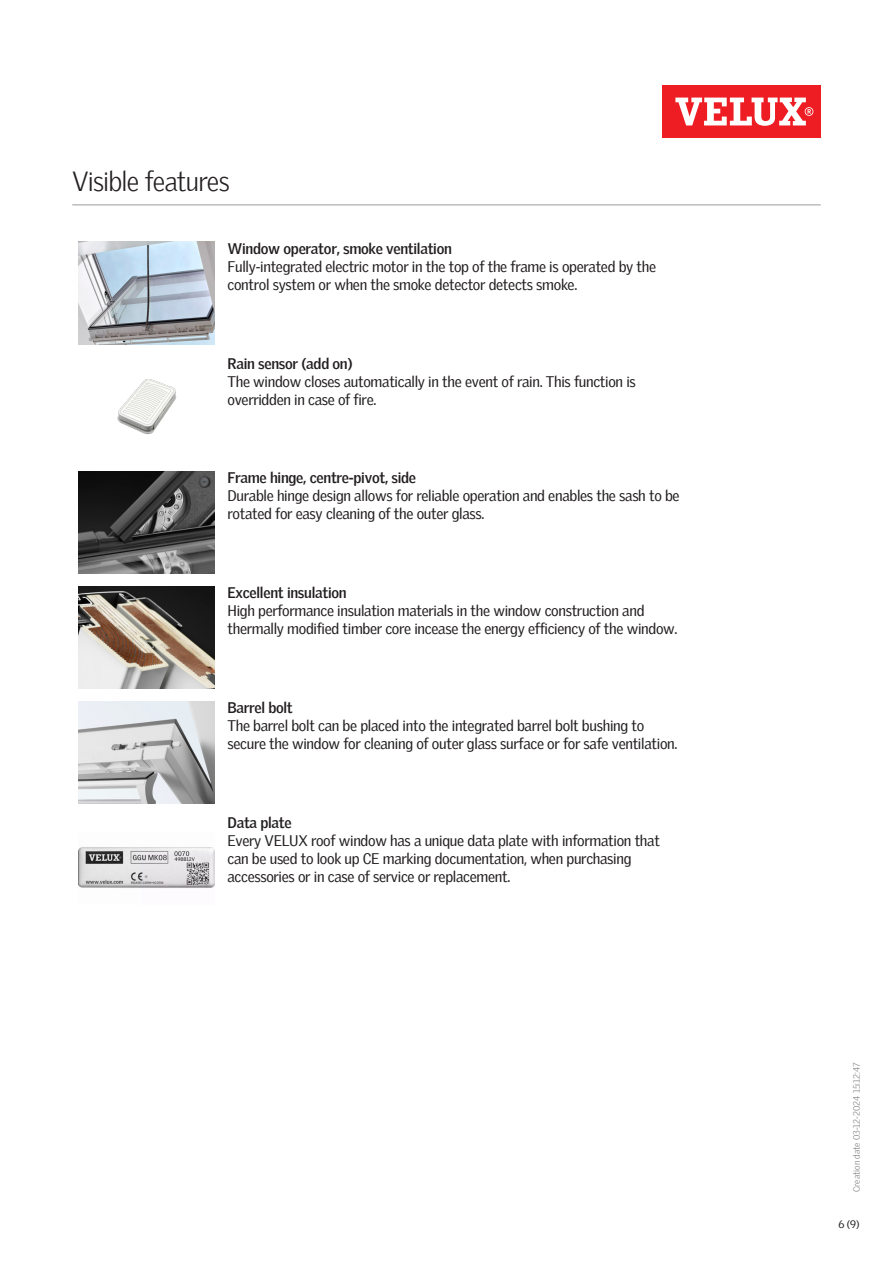
<style>
.page{position:relative;width:893px;height:1263px;background:#fff}
.page>*{position:absolute;margin:0;border:0;box-sizing:border-box;transform-origin:0 0}
.t1{font:300 27px "Velux Gothic";letter-spacing:-.03em;color:#231f20}
.t2{font:15px/18px "Velux Gothic";letter-spacing:-.02em;color:#231f20}
.t3{font:700 15px "Velux Gothic";letter-spacing:-.02em;color:#231f20}
.t4{font:10.5px "Velux Gothic";color:#231f20}
.t5{font:300 9px "Velux Gothic";color:#7c7e81}
</style>
<div class="page">
<div style="left:662px;top:85px;width:159px;height:53px;background:#ee1d23"></div>
<svg style="left:675px;top:98px;width:138px;height:28px"></svg>
<hr style="left:72px;top:204px;width:749px;height:2px;background:#bcbdbb">
<img style="left:79px;top:242px;width:136px;height:102px">
<img style="left:117px;top:379px;width:60px;height:55px">
<img style="left:79px;top:472px;width:136px;height:102px">
<img style="left:79px;top:586px;width:136px;height:102px">
<img style="left:79px;top:701px;width:136px;height:102px">
<img style="left:79px;top:847px;width:136px;height:41px">
<h1 class="t1" style="left:72px;top:171px;width:159px">Visible features</h1>
<p class="t3" style="left:227px;top:242px;width:226px">Window operator, smoke ventilation</p>
<p class="t2" style="left:227px;top:258px;width:430px">Fully-integrated electric motor in the top of the frame is operated by the control system or when the smoke detector detects smoke.</p>
<p class="t3" style="left:227px;top:357px;width:127px">Rain sensor (add on)</p>
<p class="t2" style="left:227px;top:373px;width:410px">The window closes automatically in the event of rain. This function is overridden in case of fire.</p>
<p class="t3" style="left:227px;top:472px;width:190px">Frame hinge, centre-pivot, side</p>
<p class="t2" style="left:227px;top:488px;width:454px">Durable hinge design allows for reliable operation and enables the sash to be rotated for easy cleaning of the outer glass.</p>
<p class="t3" style="left:227px;top:587px;width:121px">Excellent insulation</p>
<p class="t2" style="left:227px;top:603px;width:452px">High performance insulation materials in the window construction and thermally modified timber core incease the energy efficiency of the window.</p>
<p class="t3" style="left:227px;top:702px;width:67px">Barrel bolt</p>
<p class="t2" style="left:227px;top:718px;width:451px">The barrel bolt can be placed into the integrated barrel bolt bushing to secure the window for cleaning of outer glass surface or for safe ventilation.</p>
<p class="t3" style="left:227px;top:816px;width:66px">Data plate</p>
<p class="t2" style="left:227px;top:833px;width:434px">Every VELUX roof window has a unique data plate with information that can be used to look up CE marking documentation, when purchasing accessories or in case of service or replacement.</p>
<p class="t5" style="left:853px;top:1192px;width:131px;rotate:-90deg">Creation date 03-12-2024 15:12:47</p>
<p class="t4" style="left:838px;top:1219px;width:23px">6 (9)</p>
</div>
